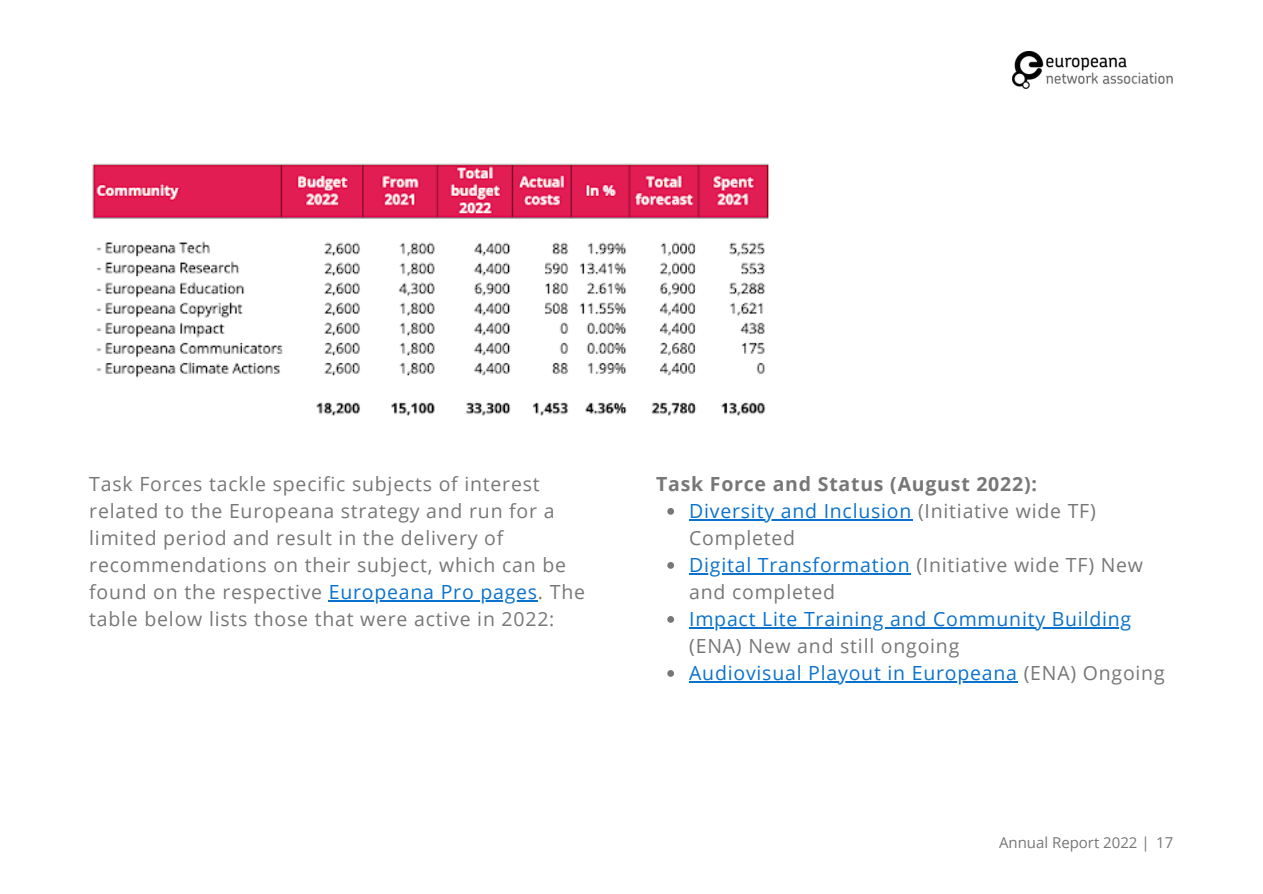
<style>
.page{position:relative;width:1263px;height:894px;background:#fff}
.page>*{position:absolute;margin:0;border:0;box-sizing:border-box;transform-origin:0 0}
.t1{font:19.5px/27px "Open Sans";letter-spacing:.04em;color:#777}
.t2{font:19.5px "Open Sans";letter-spacing:.04em;color:#0a72cc}
.t3{font:700 19.5px "Open Sans";letter-spacing:.04em;color:#777}
.t4{font:15px "Open Sans";color:#777}
.s1{color:#0a72cc}
</style>
<div class="page">
<img style="left:1012px;top:52px;width:161px;height:37px">
<img style="left:92px;top:163px;width:677px;height:253px">
<hr style="left:329px;top:600px;width:209px;height:1px;background:#0a72cc">
<svg style="left:667px;top:508px;width:7px;height:6px"></svg>
<hr style="left:689px;top:519px;width:223px;height:1px;background:#0a72cc">
<svg style="left:667px;top:562px;width:7px;height:6px"></svg>
<hr style="left:689px;top:573px;width:221px;height:1px;background:#0a72cc">
<svg style="left:667px;top:616px;width:7px;height:6px"></svg>
<hr style="left:689px;top:627px;width:443px;height:1px;background:#0a72cc">
<svg style="left:667px;top:670px;width:7px;height:6px"></svg>
<hr style="left:689px;top:681px;width:329px;height:1px;background:#0a72cc">
<p class="t1" style="left:89px;top:470px;width:497px">Task Forces tackle specific subjects of interest related to the Europeana strategy and run for a limited period and result in the delivery of recommendations on their subject, which can be found on the respective <span class="s1">Europeana Pro pages</span>. The table below lists those that were active in 2022:</p>
<p class="t3" style="left:656px;top:470px;width:382px">Task Force and Status (August 2022):</p>
<p class="t1" style="left:689px;top:497px;width:455px"><span class="s1">Diversity and Inclusion</span> (Initiative wide TF)<br>Completed<br><span class="s1">Digital Transformation</span> (Initiative wide TF) New and completed</p>
<p class="t2" style="left:689px;top:605px;width:444px">Impact Lite Training and Community Building</p>
<p class="t1" style="left:689px;top:632px;width:477px">(ENA) New and still ongoing<br><span class="s1">Audiovisual Playout in Europeana</span> (ENA) Ongoing</p>
<p class="t4" style="left:999px;top:831px;width:176px">Annual Report 2022 | 17</p>
</div>
